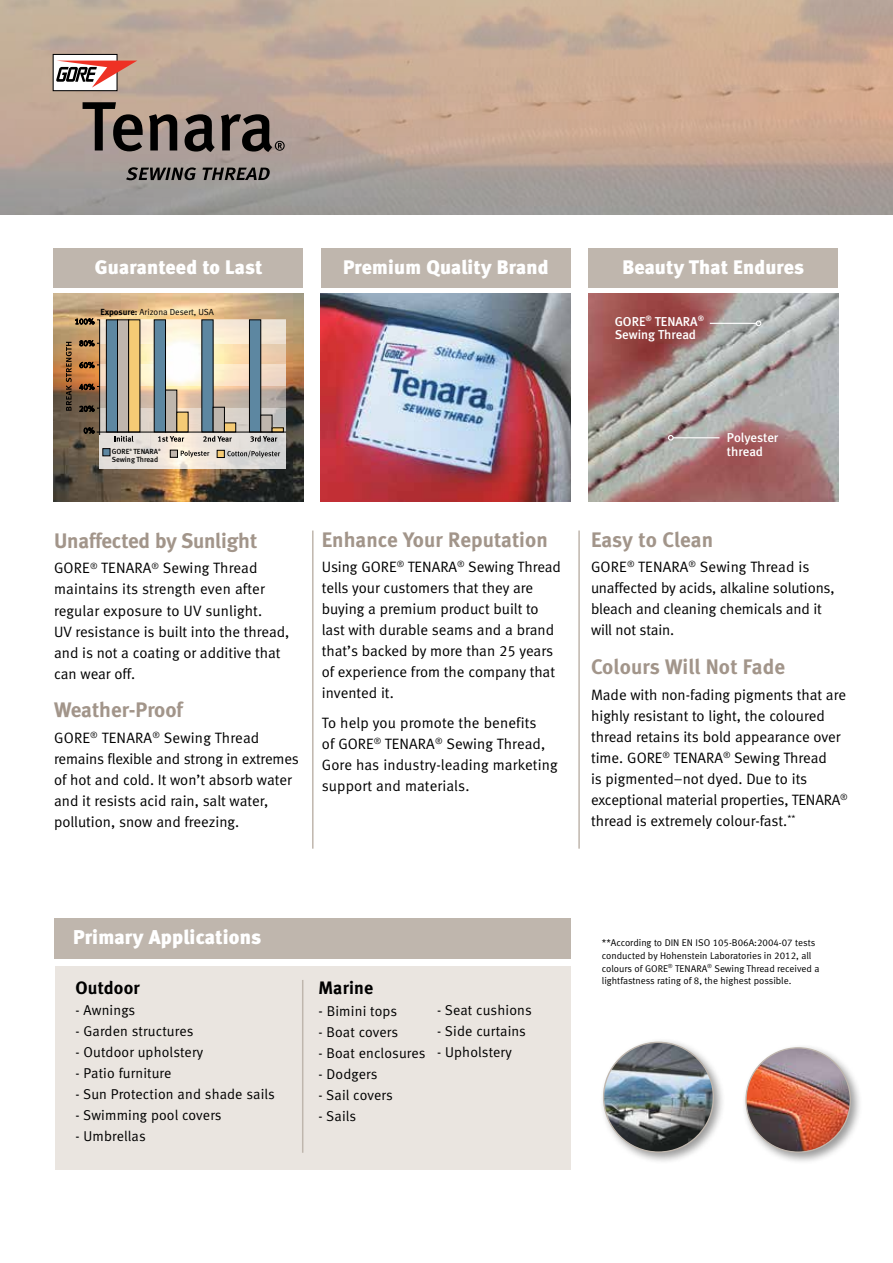
<style>
.page{position:relative;width:893px;height:1263px;background:#fff}
.page>*{position:absolute;margin:0;border:0;box-sizing:border-box;transform-origin:0 0}
.t1{font:21px "Meta Bold LF";color:#a2958a}
.t2{font:19.95px "Meta Black LF";letter-spacing:.01em;color:#fff}
.t3{font:19.65px "Meta Black LF";letter-spacing:.01em;color:#fff}
.t4{font:18px "Meta Bold LF";letter-spacing:.01em;color:#000}
.t5{font:15px/21px "Meta Normal LF";color:#000}
.t6{font:14.25px "Meta Normal LF";letter-spacing:.01em;color:#000}
.t7{font:12.9px/13.4px "Meta Medium LF";color:#fff}
.t8{font:9.75px/12.8px "Meta Normal LF";color:#000}
.t9{font:8.85px "Meta Normal LF";color:#000}
.t10{font:7.35px "Meta Medium LF";color:#000}
.t11{font:3.15px "Meta Medium LF";color:#000}
.s1{font-family:"Meta Bold LF"}
.s2{font-size:15px}
</style>
<div class="page">
<img style="left:0;top:0;width:893px;height:214px">
<svg style="left:83px;top:102px;width:60px;height:49px"></svg>
<svg style="left:149px;top:114px;width:28px;height:36px"></svg>
<svg style="left:185px;top:114px;width:30px;height:38px"></svg>
<svg style="left:221px;top:114px;width:64px;height:38px"></svg>
<svg style="left:126px;top:167px;width:70px;height:13px"></svg>
<svg style="left:202px;top:168px;width:68px;height:12px"></svg>
<svg style="left:55px;top:56px;width:61px;height:33px"></svg>
<div style="left:53px;top:54px;width:65px;height:37px;border:1px solid #000"></div>
<svg style="left:56px;top:61px;width:81px;height:27px"></svg>
<img style="left:588px;top:294px;width:250px;height:207px">
<img style="left:321px;top:294px;width:250px;height:207px">
<hr style="left:710px;top:323px;width:46px;height:1px;background:#fff">
<svg style="left:756px;top:320px;width:5px;height:6px"></svg>
<hr style="left:673px;top:437px;width:46px;height:1px;background:#fff">
<svg style="left:668px;top:435px;width:6px;height:6px"></svg>
<div style="left:54px;top:248px;width:249px;height:40px;background:#bfb6ad"></div>
<div style="left:588px;top:248px;width:250px;height:40px;background:#bfb6ad"></div>
<div style="left:321px;top:248px;width:250px;height:40px;background:#bfb6ad"></div>
<img style="left:54px;top:294px;width:249px;height:207px">
<svg style="left:100px;top:343px;width:186px;height:65px"></svg>
<svg style="left:100px;top:320px;width:186px;height:23px;fill:#fbebd5"></svg>
<svg style="left:100px;top:364px;width:186px;height:22px"></svg>
<svg style="left:100px;top:408px;width:186px;height:24px;fill:#d8d1c9"></svg>
<svg style="left:99px;top:433px;width:187px;height:35px;fill:#e7e1db"></svg>
<div style="left:103px;top:448px;width:7px;height:8px;background:#5d87a1;border:1px solid #000"></div>
<div style="left:170px;top:450px;width:8px;height:8px;background:#bfb6ad;border:1px solid #000"></div>
<svg style="left:181px;top:450px;width:28px;height:7px"></svg>
<div style="left:217px;top:450px;width:8px;height:8px;background:#f5cb75;border:1px solid #000"></div>
<svg style="left:227px;top:450px;width:53px;height:8px"></svg>
<svg style="left:115px;top:436px;width:19px;height:6px"></svg>
<svg style="left:158px;top:436px;width:26px;height:6px"></svg>
<svg style="left:203px;top:436px;width:29px;height:6px"></svg>
<svg style="left:250px;top:436px;width:27px;height:6px"></svg>
<svg style="left:66px;top:318px;width:34px;height:118px"></svg>
<div style="left:106px;top:319px;width:12px;height:113px;background:#5d87a1;border:1px solid #000"></div>
<div style="left:117px;top:319px;width:12px;height:113px;background:#bfb6ad;border:1px solid #000"></div>
<div style="left:128px;top:319px;width:12px;height:113px;background:#f5cb75;border:1px solid #000"></div>
<div style="left:154px;top:319px;width:12px;height:113px;background:#5d87a1;border:1px solid #000"></div>
<div style="left:165px;top:390px;width:12px;height:42px;background:#bfb6ad;border:1px solid #000"></div>
<div style="left:176px;top:412px;width:12px;height:20px;background:#f5cb75;border:1px solid #000"></div>
<div style="left:201px;top:319px;width:12px;height:113px;background:#5d87a1"></div>
<div style="left:213px;top:407px;width:12px;height:25px;background:#bfb6ad;border:1px solid #000"></div>
<div style="left:224px;top:423px;width:12px;height:9px;background:#f5cb75;border:1px solid #000"></div>
<div style="left:249px;top:319px;width:12px;height:113px;background:#5d87a1;border:1px solid #000"></div>
<div style="left:260px;top:415px;width:12px;height:17px;background:#bfb6ad;border:1px solid #000"></div>
<svg style="left:272px;top:428px;width:11px;height:4px"></svg>
<hr style="left:97px;top:432px;width:189px;height:1px;background:#000">
<div style="left:56px;top:966px;width:515px;height:203px;background:#eae5e0"></div>
<hr style="left:312px;top:530px;width:2px;height:319px;background:#bfb6ad">
<hr style="left:578px;top:530px;width:2px;height:319px;background:#bfb6ad">
<div style="left:742px;top:1043px;width:121px;height:121px;background:#000;opacity:.4"></div>
<img style="left:746px;top:1048px;width:104px;height:104px;border-radius:52px">
<div style="left:599px;top:1037px;width:127px;height:128px;background:#000;opacity:.4"></div>
<img style="left:604px;top:1042px;width:109px;height:110px;border-radius:55px">
<div style="left:54px;top:918px;width:517px;height:41px;background:#bfb6ad"></div>
<hr style="left:302px;top:980px;width:1px;height:173px;background:#bfb6ad">
<h3 class="t3" style="left:95px;top:255px;width:169px">Guaranteed to Last</h3>
<h3 class="t3" style="left:343px;top:255px;width:207px">Premium Quality Brand</h3>
<h3 class="t3" style="left:622px;top:255px;width:183px">Beauty That Endures</h3>
<p class="t9" style="left:100px;top:307px;width:115px"><span class="s1">Exposure:</span> Arizona Desert, USA</p>
<p class="t7" style="left:615px;top:314px;width:91px">GORE<sup>®</sup> TENARA<sup>®<br></sup>Sewing Thread</p>
<p class="t10" style="left:112px;top:447px;width:19px">GORE</p>
<p class="t11" style="left:129px;top:448px;width:4px">®</p>
<p class="t10" style="left:133px;top:447px;width:26px">TENARA</p>
<p class="t11" style="left:158px;top:448px;width:4px">®</p>
<p class="t10" style="left:112px;top:455px;width:48px">Sewing Thread</p>
<h1 class="t1" style="left:54px;top:528px;width:205px">Unaffected by Sunlight</h1>
<p class="t5" style="left:54px;top:558px;width:237px">GORE<sup>®</sup> TENARA<sup>®</sup> Sewing Thread maintains its strength even after regular exposure to UV sunlight.<br>UV resistance is built into the thread, and is not a coating or additive that can wear off.</p>
<h1 class="t1" style="left:54px;top:698px;width:130px">Weather-Proof</h1>
<p class="t5" style="left:54px;top:727px;width:246px">GORE<sup>®</sup> TENARA<sup>®</sup> Sewing Thread remains flexible and strong in extremes of hot and cold. It won’t absorb water and it resists acid rain, salt water, pollution, snow and freezing.</p>
<h1 class="t1" style="left:322px;top:527px;width:228px">Enhance Your Reputation</h1>
<p class="t5" style="left:322px;top:556px;width:241px">Using GORE<sup>®</sup> TENARA<sup>®</sup> Sewing Thread tells your customers that they are buying a premium product built to last with durable seams and a brand that’s backed by more than 25 years of experience from the company that invented it.</p>
<p class="t5" style="left:322px;top:712px;width:237px">To help you promote the benefits<br>of GORE<sup>®</sup> TENARA<sup>®</sup> Sewing Thread,<br>Gore has industry-leading marketing support and materials.</p>
<p class="t7" style="left:727px;top:431px;width:53px">Polyester thread</p>
<h1 class="t1" style="left:591px;top:527px;width:124px">Easy to Clean</h1>
<p class="t5" style="left:591px;top:556px;width:245px">GORE<sup>®</sup> TENARA<sup>®</sup> Sewing Thread is unaffected by acids, alkaline solutions, bleach and cleaning chemicals and it will not stain.</p>
<h1 class="t1" style="left:591px;top:654px;width:196px">Colours Will Not Fade</h1>
<p class="t5" style="left:591px;top:684px;width:258px">Made with non-fading pigments that are highly resistant to light, the coloured thread retains its bold appearance over time. GORE<sup>®</sup> TENARA<sup>®</sup> Sewing Thread<br>is pigmented–not dyed. Due to its exceptional material properties, TENARA<sup>® </sup>thread is extremely colour-fast.<sup>**</sup></p>
<h2 class="t2" style="left:73px;top:925px;width:190px">Primary Applications</h2>
<p class="t4" style="left:75px;top:977px;width:66px">Outdoor</p>
<p class="t6" style="left:75px;top:1002px;width:61px">- Awnings</p>
<p class="t6" style="left:75px;top:1023px;width:119px">- Garden structures</p>
<p class="t6" style="left:75px;top:1044px;width:129px">- Outdoor upholstery</p>
<p class="t6" style="left:75px;top:1065px;width:98px">- Patio furniture</p>
<p class="t6" style="left:75px;top:1086px;width:201px">- Sun Protection and shade sails</p>
<p class="t6" style="left:75px;top:1107px;width:148px">- Swimming pool covers</p>
<p class="t6" style="left:75px;top:1128px;width:72px">- Umbrellas</p>
<p class="t4" style="left:318px;top:977px;width:56px">Marine</p>
<p class="t6" style="left:318px;top:1003px;width:80px"><span class="s2">-</span> Bimini tops</p>
<p class="t6" style="left:318px;top:1024px;width:81px">- Boat covers</p>
<p class="t6" style="left:318px;top:1045px;width:109px">- Boat enclosures</p>
<p class="t6" style="left:318px;top:1066px;width:60px">- Dodgers</p>
<p class="t6" style="left:318px;top:1087px;width:76px">- Sail covers</p>
<p class="t6" style="left:318px;top:1108px;width:39px">- Sails</p>
<p class="t6" style="left:437px;top:1001px;width:96px">- Seat cushions</p>
<p class="t6" style="left:437px;top:1022px;width:90px">- Side curtains</p>
<p class="t6" style="left:437px;top:1043px;width:76px">- Upholstery</p>
<p class="t8" style="left:602px;top:936px;width:219px">**According to DIN EN ISO 105-B06A:2004-07 tests conducted by Hohenstein Laboratories in 2012, all colours of GORE<sup>®</sup> TENARA<sup>®</sup> Sewing Thread received a lightfastness rating of 8, the highest possible.</p>
</div>
